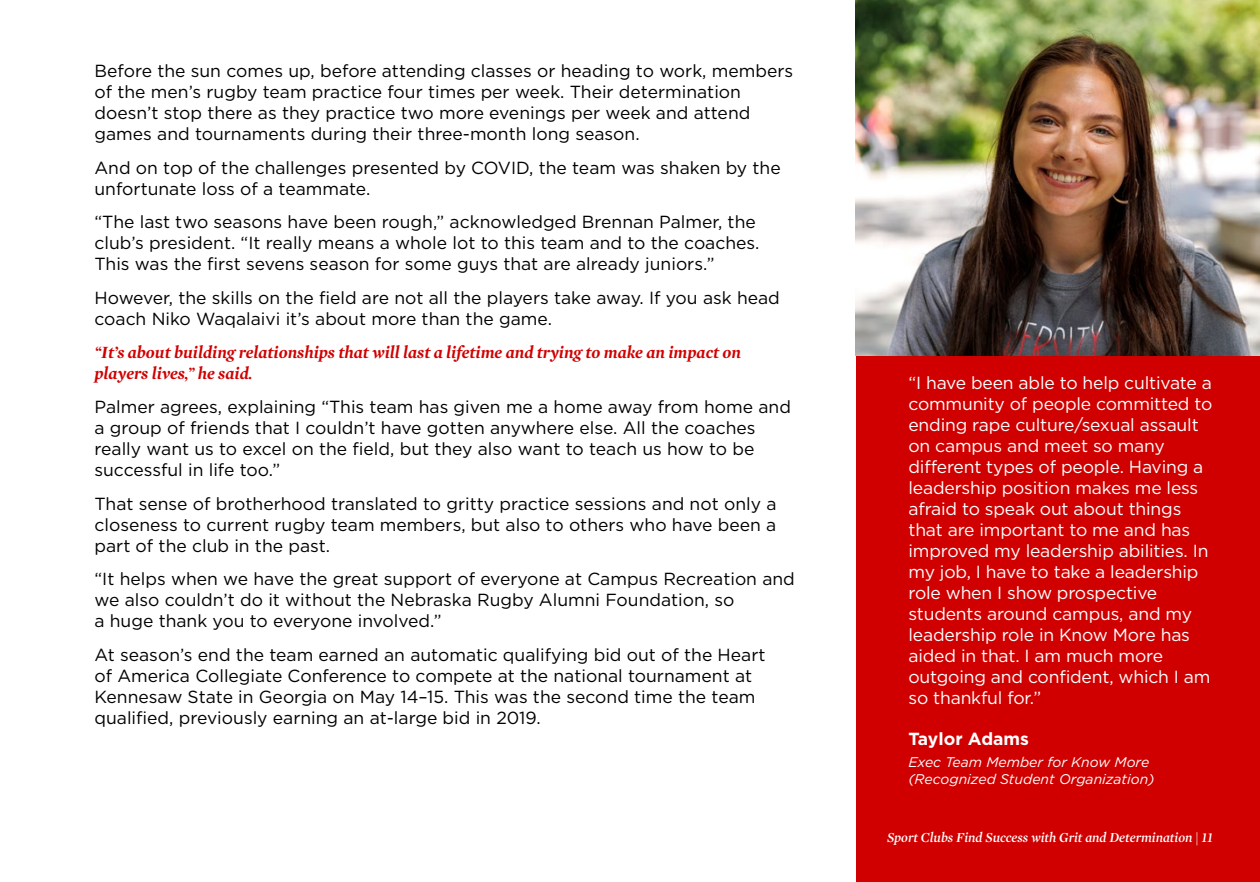
<style>
.page{position:relative;width:1260px;height:882px;background:#fff}
.page>*{position:absolute;margin:0;border:0;box-sizing:border-box;transform-origin:0 0}
.t1{font:17.5px/21px "Gotham";color:#000}
.t2{font:17.5px/21px "Gotham";letter-spacing:-.01em;color:#fff}
.t3{font:italic 700 17.5px/21px "Mercury Display";color:#d00000}
.t4{font:700 17.5px "Gotham";color:#fff}
.t5{font:italic 14px/17.5px "Gotham";color:#fff}
.t6{font:italic 600 14px "Mercury Display";color:#fff}
</style>
<div class="page">
<div style="left:856px;top:0;width:404px;height:882px;background:#d00000"></div>
<img style="left:856px;top:0;width:404px;height:356px">
<p class="t1" style="left:94px;top:60px;width:700px">Before the sun comes up, before attending classes or heading to work, members of the men’s rugby team practice four times per week. Their determination doesn’t stop there as they practice two more evenings per week and attend games and tournaments during their three-month long season.</p>
<p class="t1" style="left:94px;top:157px;width:688px">And on top of the challenges presented by COVID, the team was shaken by the unfortunate loss of a teammate.</p>
<p class="t1" style="left:94px;top:211px;width:667px">“The last two seasons have been rough,” acknowledged Brennan Palmer, the club’s president. “It really means a whole lot to this team and to the coaches.<br>This was the first sevens season for some guys that are already juniors.”</p>
<p class="t1" style="left:94px;top:287px;width:687px">However, the skills on the field are not all the players take away. If you ask head coach Niko Waqalaivi it’s about more than the game.</p>
<p class="t3" style="left:94px;top:341px;width:648px">“It’s about building relationships that will last a lifetime and trying to make an impact on players lives,” he said.</p>
<p class="t1" style="left:94px;top:396px;width:698px">Palmer agrees, explaining “This team has given me a home away from home and a group of friends that I couldn’t have gotten anywhere else. All the coaches really want us to excel on the field, but they also want to teach us how to be successful in life too.”</p>
<p class="t1" style="left:94px;top:493px;width:683px;text-align:justify">That sense of brotherhood translated to gritty practice sessions and not only a closeness to current rugby team members, but also to others who have been a part of the club in the past.</p>
<p class="t1" style="left:94px;top:568px;width:702px">“It helps when we have the great support of everyone at Campus Recreation and we also couldn’t do it without the Nebraska Rugby Alumni Foundation, so<br>a huge thank you to everyone involved.”</p>
<p class="t1" style="left:94px;top:644px;width:673px">At season’s end the team earned an automatic qualifying bid out of the Heart of America Collegiate Conference to compete at the national tournament at Kennesaw State in Georgia on May 14–15. This was the second time the team qualified, previously earning an at-large bid in 2019.</p>
<p class="t2" style="left:908px;top:372px;width:305px">“I have been able to help cultivate a community of people committed to ending rape culture/sexual assault on campus and meet so many different types of people. Having a leadership position makes me less afraid to speak out about things that are important to me and has improved my leadership abilities. In my job, I have to take a leadership role when I show prospective students around campus, and my leadership role in Know More has aided in that. I am much more outgoing and confident, which I am so thankful for.”</p>
<p class="t4" style="left:908px;top:727px;width:122px">Taylor Adams</p>
<p class="t5" style="left:908px;top:753px;width:248px">Exec Team Member for Know More (Recognized Student Organization)</p>
<p class="t6" style="left:887px;top:828px;width:327px">Sport Clubs Find Success with Grit and Determination | 11</p>
</div>
